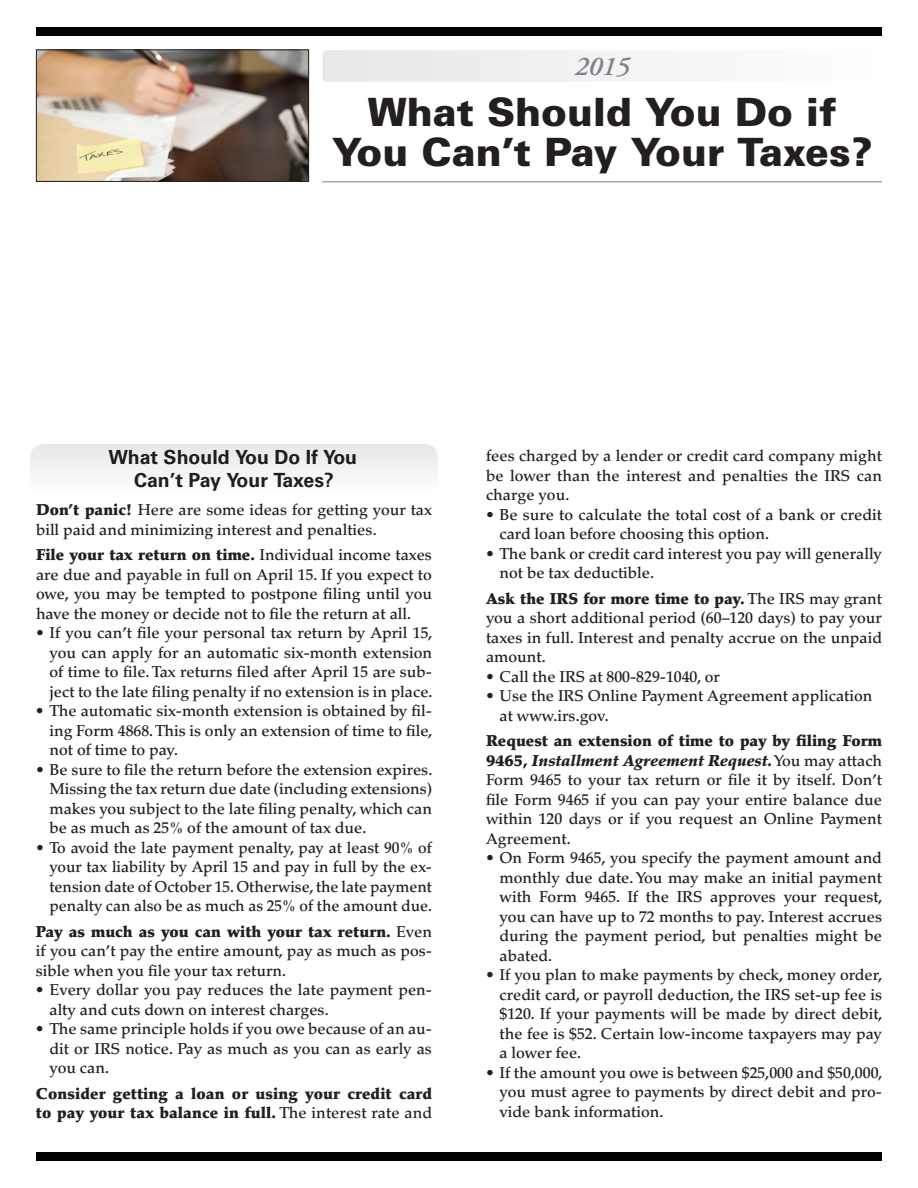
<style>
.page{position:relative;width:918px;height:1188px;background:#fff}
.page>*{position:absolute;margin:0;border:0;box-sizing:border-box;transform-origin:0 0}
.t1{font:900 39px/40.5px "Univers LT Std";color:#231f20;text-align:center}
.t2{font:italic 600 27px "Adobe Garamond Pro";color:#808285}
.t3{font:700 19.5px/22.5px "Univers LT Std";color:#231f20;text-align:center}
.t4{font:500 15.75px/19.5px "Palatino LT Std";color:#231f20;text-align:justify}
.t5{font:900 15.75px/19.5px "Palatino LT Std";letter-spacing:.005em;color:#231f20}
.s1{font-weight:900}
.s2{font-weight:500}
.s3{font-weight:900;font-style:italic}
</style>
<div class="page">
<hr style="left:322px;top:181px;width:560px;height:1px;background:#808285">
<div style="left:30px;top:444px;width:408px;height:50px;background:#f2f3f4;border-radius:14px"></div>
<div style="left:322px;top:50px;width:560px;height:32px;background:#f2f3f4;border-radius:4px"></div>
<img style="left:38px;top:52px;width:269px;height:128px">
<div style="left:36px;top:50px;width:273px;height:132px;border:1px solid #231f20"></div>
<div style="left:36px;top:27px;width:846px;height:9px;background:#000"></div>
<div style="left:36px;top:1152px;width:846px;height:9px;background:#000"></div>
<h2 class="t2" style="left:575px;top:51px;width:57px">2015</h2>
<h1 class="t1" style="left:332px;top:91px;width:542px">What Should You Do if<br>You Can’t Pay Your Taxes?</h1>
<p class="t3" style="left:108px;top:446px;width:250px">What Should You Do If You<br>Can’t Pay Your Taxes?</p>
<p class="t4" style="left:36px;top:500px;width:398px"><span class="s1">Don’t panic!</span> Here are some ideas for getting your tax bill paid and minimizing interest and penalties.</p>
<p class="t4" style="left:36px;top:545px;width:398px"><span class="s1">File your tax return on time.</span> Individual income taxes are due and payable in full on April 15. If you expect to owe, you may be tempted to postpone filing until you have the money or decide not to file the return at all.</p>
<p class="t4" style="left:49px;top:623px;width:385px;text-indent:-13px">• If you can’t file your personal tax return by April 15, you can apply for an automatic six-month extension of time to file. Tax returns filed after April 15 are sub&shy;ject to the late filing penalty if no extension is in place.</p>
<p class="t4" style="left:49px;top:701px;width:385px;text-indent:-13px">• The automatic six-month extension is obtained by fil&shy;ing Form 4868. This is only an extension of time to file, not of time to pay.</p>
<p class="t4" style="left:49px;top:760px;width:385px;text-indent:-13px">• Be sure to file the return before the extension expires.<br>Missing the tax return due date (including extensions) makes you subject to the late filing penalty, which can be as much as 25% of the amount of tax due.</p>
<p class="t4" style="left:50px;top:838px;width:384px;text-indent:-13px">• To avoid the late payment penalty, pay at least 90% of your tax liability by April 15 and pay in full by the ex&shy;tension date of October 15. Otherwise, the late payment penalty can also be as much as 25% of the amount due.</p>
<p class="t4" style="left:36px;top:922px;width:398px"><span class="s1">Pay as much as you can with your tax return.</span> Even if you can’t pay the entire amount, pay as much as pos&shy;sible when you file your tax return.</p>
<p class="t4" style="left:49px;top:980px;width:384px;text-indent:-13px">• Every dollar you pay reduces the late payment pen&shy;alty and cuts down on interest charges.</p>
<p class="t4" style="left:49px;top:1019px;width:384px;text-indent:-13px">• The same principle holds if you owe because of an au&shy;dit or IRS notice. Pay as much as you can as early as you can.</p>
<p class="t5" style="left:36px;top:1084px;width:398px">Consider getting a loan or using your credit card to pay your tax balance in full. <span class="s2">The interest rate and</span></p>
<p class="t4" style="left:486px;top:447px;width:398px">fees charged by a lender or credit card company might be lower than the interest and penalties the IRS can charge you.</p>
<p class="t4" style="left:499px;top:505px;width:384px;text-indent:-13px">• Be sure to calculate the total cost of a bank or credit card loan before choosing this option.</p>
<p class="t4" style="left:499px;top:544px;width:384px;text-indent:-13px">• The bank or credit card interest you pay will generally not be tax deductible.</p>
<p class="t4" style="left:486px;top:589px;width:398px"><span class="s1">Ask the IRS for more time to pay.</span> The IRS may grant you a short additional period (60–120 days) to pay your taxes in full. Interest and penalty accrue on the unpaid amount.</p>
<p class="t4" style="left:486px;top:667px;width:235px">• Call the IRS at 800-829-1040, or</p>
<p class="t4" style="left:499px;top:687px;width:374px;text-indent:-13px">• Use the IRS Online Payment Agreement application at www.irs.gov.</p>
<p class="t4" style="left:486px;top:732px;width:398px"><span class="s1">Request an extension of time to pay by filing Form 9465,</span> <span class="s3">Installment Agreement Request.</span> You may attach Form 9465 to your tax return or file it by itself. Don’t file Form 9465 if you can pay your entire balance due within 120 days or if you request an Online Payment Agreement.</p>
<p class="t4" style="left:499px;top:849px;width:385px;text-indent:-13px">• On Form 9465, you specify the payment amount and monthly due date. You may make an initial payment with Form 9465. If the IRS approves your request, you can have up to 72 months to pay. Interest accrues during the payment period, but penalties might be abated.</p>
<p class="t4" style="left:499px;top:966px;width:385px;text-indent:-13px">• If you plan to make payments by check, money order, credit card, or payroll deduction, the IRS set-up fee is $120. If your payments will be made by direct debit, the fee is $52. Certain low-income taxpayers may pay a lower fee.</p>
<p class="t4" style="left:499px;top:1063px;width:385px;text-indent:-13px">• If the amount you owe is between $25,000 and $50,000, you must agree to payments by direct debit and pro&shy;vide bank information.</p>
</div>
